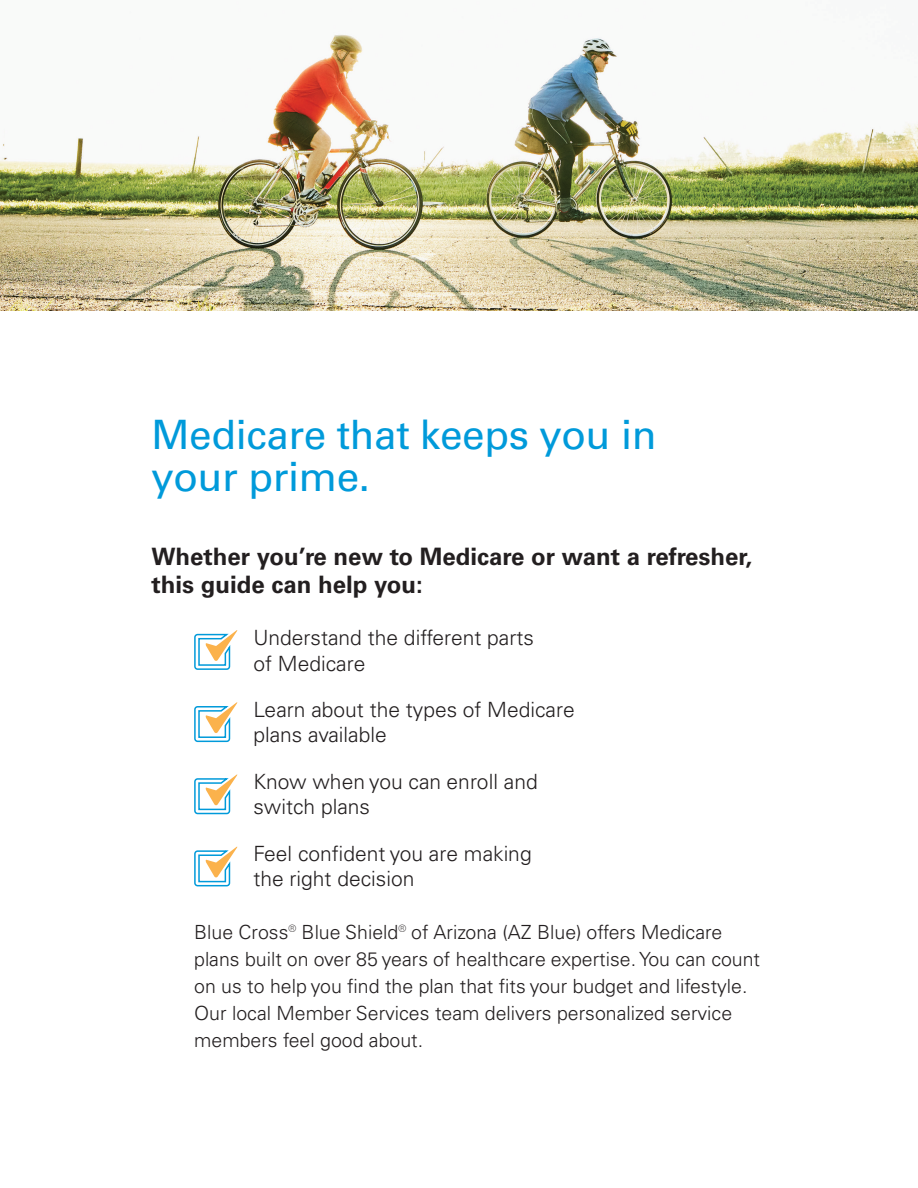
<style>
.page{position:relative;width:918px;height:1188px;background:#fff}
.page>*{position:absolute;margin:0;border:0;box-sizing:border-box;transform-origin:0 0}
.Body_Copy{font:40.5px/42px "Univers LT Pro 55 Roman";letter-spacing:-.01em;color:#009ada}
.Body_Copy-2{font:700 24px/28.5px "Univers LT Pro 65";color:#231f20}
.Body_Copy-3{font:300 21px/25.2px "Univers LT Pro 45";color:#231f20}
.Body_Copy-4{font:300 19.5px/27px "Univers LT Pro 45";color:#231f20}
</style>
<div class="page">
<svg style="left:194px;top:630px;width:44px;height:40px"></svg>
<svg style="left:194px;top:702px;width:44px;height:41px"></svg>
<svg style="left:194px;top:774px;width:44px;height:41px"></svg>
<svg style="left:194px;top:846px;width:44px;height:41px"></svg>
<img style="left:0;top:34px;width:918px;height:277px">
<p class="Body_Copy" style="left:151px;top:412px;width:507px">Medicare that keeps you in your prime.</p>
<p class="Body_Copy-2" style="left:151px;top:541px;width:602px">Whether you’re new to Medicare or want a refresher, this guide can help you:</p>
<p class="Body_Copy-3" style="left:253px;top:625px;width:282px">Understand the different parts of Medicare</p>
<p class="Body_Copy-3" style="left:253px;top:697px;width:323px">Learn about the types of Medicare plans available</p>
<p class="Body_Copy-3" style="left:253px;top:768px;width:286px">Know when you can enroll and switch plans</p>
<p class="Body_Copy-3" style="left:253px;top:840px;width:280px">Feel confident you are making the right decision</p>
<p class="Body_Copy-4" style="left:194px;top:918px;width:567px">Blue Cross® Blue Shield® of Arizona (AZ Blue) offers Medicare plans built on over 85 years of healthcare expertise. You can count on us to help you find the plan that fits your budget and lifestyle.<br>Our local Member Services team delivers personalized service members feel good about.</p>
</div>
